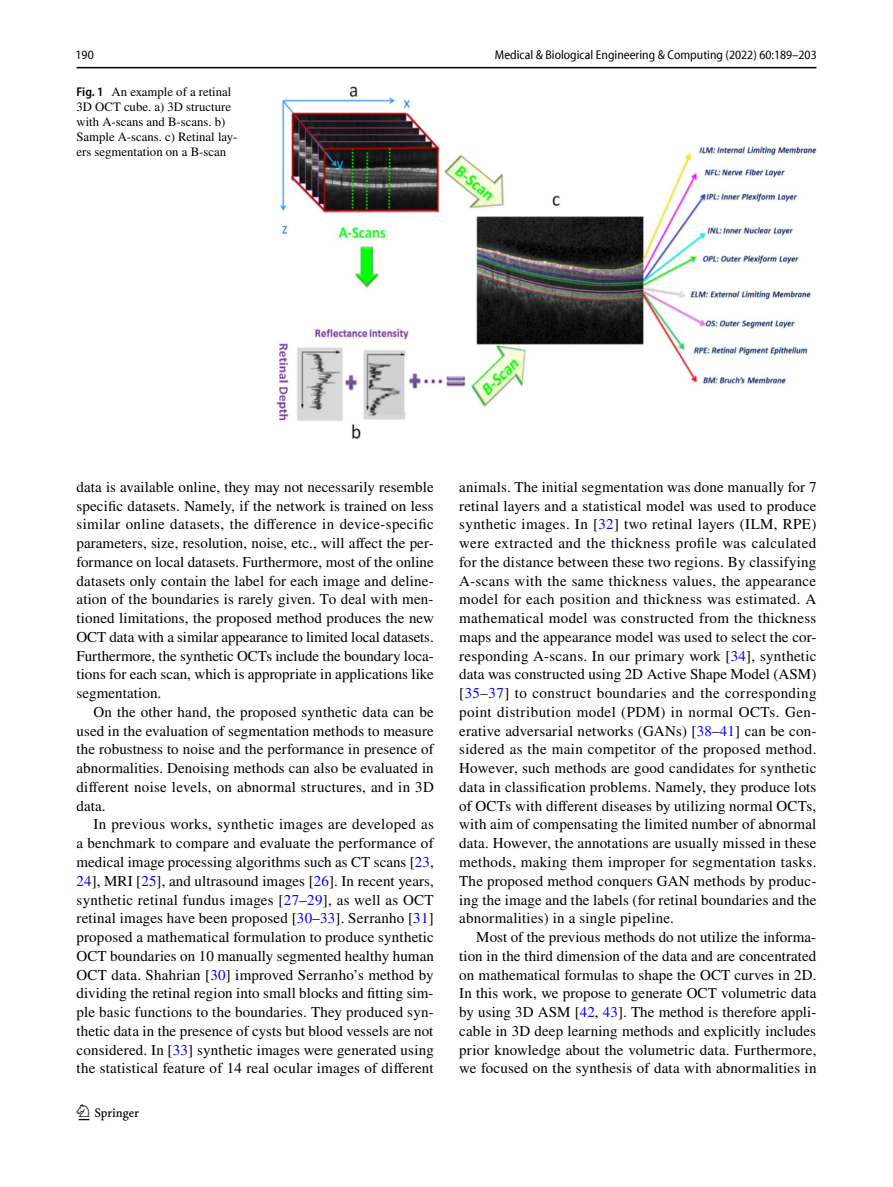
<style>
.page{position:relative;width:893px;height:1187px;background:#fff}
.page>*{position:absolute;margin:0;border:0;box-sizing:border-box;transform-origin:0 0}
.t1{font:22.5px "Springnew Regular 2";color:#000}
.t2{font:15px/18.8px "STIX";letter-spacing:.015em;color:#000;text-align:justify}
.t3{font:12.75px/15px "STIX";color:#000}
.t4{font:semi-condensed 12.75px "Myriad Pro Unic";color:#000}
.s1{font-family:"Myriad Pro";font-weight:600;font-stretch:semi-condensed}
.s2{color:#00f}
</style>
<div class="page">
<hr style="left:77px;top:67px;width:739px;height:1px;background:#000">
<img style="left:276px;top:87px;width:540px;height:352px">
<p class="t4" style="left:76px;top:50px;width:20px">190</p>
<p class="t4" style="left:495px;top:50px;width:323px">Medical &amp; Biological Engineering &amp; Computing (2022) 60:189–203</p>
<p class="t3" style="left:77px;top:85px;width:162px"><span class="s1">Fig. 1</span> An example of a retinal<br>3D OCT cube. a) 3D structure with A-scans and B-scans. b)<br>Sample A-scans. c) Retinal lay&shy;ers segmentation on a B-scan</p>
<p class="t2" style="left:77px;top:478px;width:359px">data is available online, they may not necessarily resemble specific datasets. Namely, if the network is trained on less similar online datasets, the difference in device-specific parameters, size, resolution, noise, etc., will affect the per&shy;formance on local datasets. Furthermore, most of the online datasets only contain the label for each image and deline&shy;ation of the boundaries is rarely given. To deal with men&shy;tioned limitations, the proposed method produces the new OCT data with a similar appearance to limited local datasets.<br>Furthermore, the synthetic OCTs include the boundary loca&shy;tions for each scan, which is appropriate in applications like segmentation.</p>
<p class="t2" style="left:77px;top:703px;width:359px;text-indent:17px">On the other hand, the proposed synthetic data can be used in the evaluation of segmentation methods to measure the robustness to noise and the performance in presence of abnormalities. Denoising methods can also be evaluated in different noise levels, on abnormal structures, and in 3D data.</p>
<p class="t2" style="left:77px;top:816px;width:359px;text-indent:17px">In previous works, synthetic images are developed as a benchmark to compare and evaluate the performance of medical image processing algorithms such as CT scans [<span class="s2">23</span>, <span class="s2">24</span>], MRI [<span class="s2">25</span>], and ultrasound images [<span class="s2">26</span>]. In recent years, synthetic retinal fundus images [<span class="s2">27</span>–<span class="s2">29</span>], as well as OCT retinal images have been proposed [<span class="s2">30</span>–<span class="s2">33</span>]. Serranho [<span class="s2">31</span>] proposed a mathematical formulation to produce synthetic OCT boundaries on 10 manually segmented healthy human OCT data. Shahrian [<span class="s2">30</span>] improved Serranho’s method by dividing the retinal region into small blocks and fitting sim&shy;ple basic functions to the boundaries. They produced syn&shy;thetic data in the presence of cysts but blood vessels are not considered. In [<span class="s2">33</span>] synthetic images were generated using the statistical feature of 14 real ocular images of different</p>
<h1 class="t1" style="left:79px;top:1104px;width:62px">1 3</h1>
<p class="t2" style="left:459px;top:478px;width:359px">animals. The initial segmentation was done manually for 7 retinal layers and a statistical model was used to produce synthetic images. In [<span class="s2">32</span>] two retinal layers (ILM, RPE) were extracted and the thickness profile was calculated for the distance between these two regions. By classifying A-scans with the same thickness values, the appearance model for each position and thickness was estimated. A mathematical model was constructed from the thickness maps and the appearance model was used to select the cor&shy;responding A-scans. In our primary work [<span class="s2">34</span>], synthetic data was constructed using 2D Active Shape Model (ASM) [<span class="s2">35</span>–<span class="s2">37</span>] to construct boundaries and the corresponding point distribution model (PDM) in normal OCTs. Gen&shy;erative adversarial networks (GANs) [<span class="s2">38</span>–<span class="s2">41</span>] can be con&shy;sidered as the main competitor of the proposed method.<br>However, such methods are good candidates for synthetic data in classification problems. Namely, they produce lots of OCTs with different diseases by utilizing normal OCTs, with aim of compensating the limited number of abnormal data. However, the annotations are usually missed in these methods, making them improper for segmentation tasks.<br>The proposed method conquers GAN methods by produc&shy;ing the image and the labels (for retinal boundaries and the abnormalities) in a single pipeline.</p>
<p class="t2" style="left:459px;top:928px;width:359px;text-indent:17px">Most of the previous methods do not utilize the informa&shy;tion in the third dimension of the data and are concentrated on mathematical formulas to shape the OCT curves in 2D.<br>In this work, we propose to generate OCT volumetric data by using 3D ASM [<span class="s2">42</span>, <span class="s2">43</span>]. The method is therefore appli&shy;cable in 3D deep learning methods and explicitly includes prior knowledge about the volumetric data. Furthermore, we focused on the synthesis of data with abnormalities in</p>
</div>
